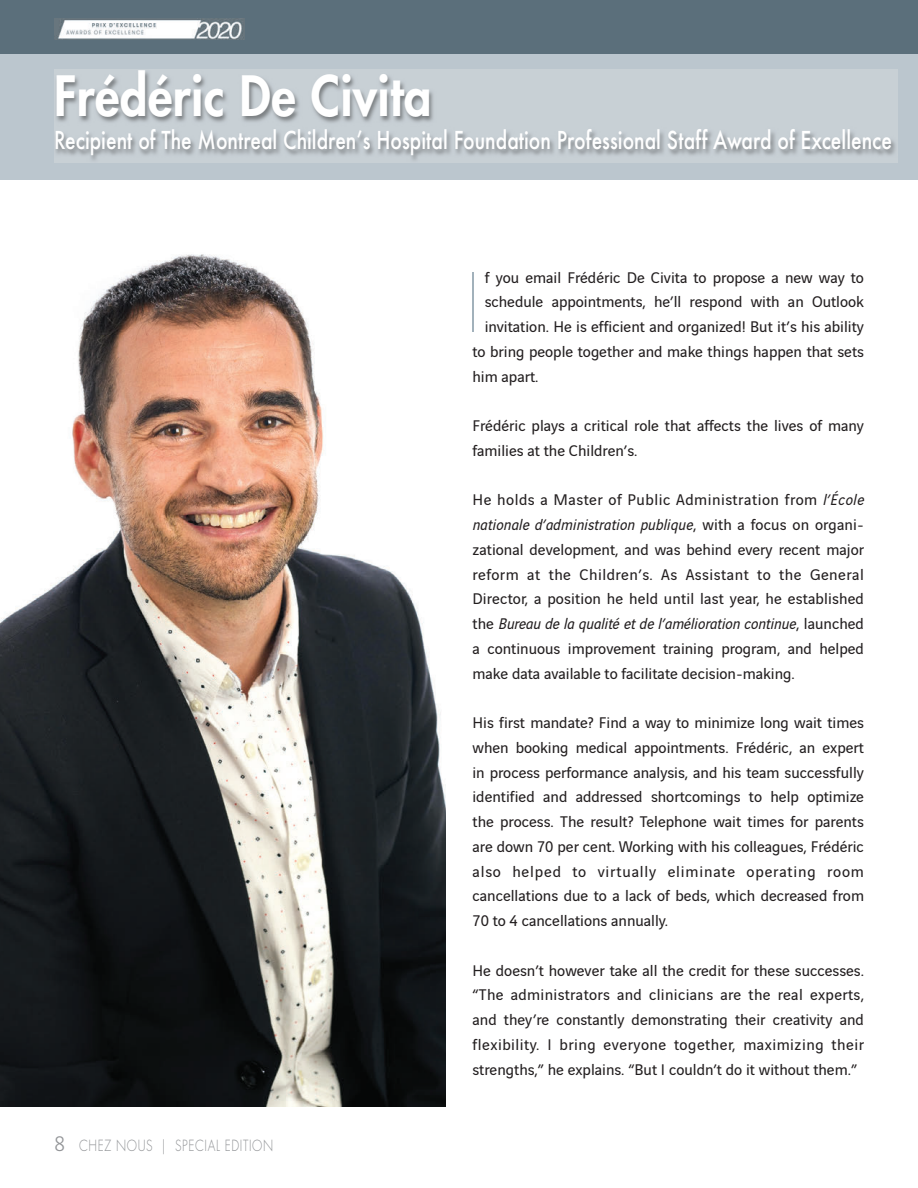
<style>
.page{position:relative;width:918px;height:1188px;background:#fff}
.page>*{position:absolute;margin:0;border:0;box-sizing:border-box;transform-origin:0 0}
.t1{font:200 92.4px "Vinci Sans";color:#a2b1bb;scale:.75 1}
.t2{font:800 54px "Futura Std";letter-spacing:.01em;color:#fff;scale:.9 1}
.t3{font:500 24px "Futura";color:#fff;scale:.8 1}
.t4{font:16.5px/24.8px "Vinci Sans";color:#231f20;text-align:justify}
.t5{font:300 15px "Futura Std";letter-spacing:.05em;color:#939598;scale:.8 1}
.s1{font-family:"Vinci Serif";font-size:22.5px}
.s2{font-style:italic}
</style>
<div class="page">
<img style="left:0;top:254px;width:446px;height:853px">
<div style="left:0;top:0;width:918px;height:54px;background:#5b6f7b"></div>
<div style="left:0;top:54px;width:918px;height:126px;background:#bbc6ce"></div>
<img style="left:54px;top:70px;width:843px;height:92px">
<img style="left:54px;top:18px;width:191px;height:22px">
<h2 class="t2" style="left:54px;top:62px;width:421px">Frédéric De Civita</h2>
<h3 class="t3" style="left:54px;top:124px;width:1049px">Recipient of The Montreal Children’s Hospital Foundation Professional Staff Award of Excellence</h3>
<p class="t5" style="left:54px;top:1137px;width:275px"><span class="s1">8</span> CHEZ NOUS | SPECIAL EDITION</p>
<h1 class="t1" style="left:466px;top:237px;width:22px">I</h1>
<p class="t4" style="left:485px;top:263px;width:381px">f you email Frédéric De Civita to propose a new way to</p>
<p class="t4" style="left:485px;top:288px;width:381px">schedule appointments, he’ll respond with an Outlook</p>
<p class="t4" style="left:485px;top:313px;width:381px">invitation. He is efficient and organized! But it’s his ability</p>
<p class="t4" style="left:473px;top:337px;width:393px">to bring people together and make things happen that sets</p>
<p class="t4" style="left:473px;top:362px;width:68px">him apart.</p>
<p class="t4" style="left:473px;top:412px;width:393px">Frédéric plays a critical role that affects the lives of many families at the Children’s.</p>
<p class="t4" style="left:473px;top:486px;width:393px">He holds a Master of Public Administration from <span class="s2">l’École nationale d’administration publique</span>, with a focus on organi&shy;zational development, and was behind every recent major reform at the Children’s. As Assistant to the General Director, a position he held until last year, he established the <span class="s2">Bureau de la qualité et de l’amélioration continue</span>, launched a continuous improvement training program, and helped make data available to facilitate decision-making.</p>
<p class="t4" style="left:473px;top:709px;width:393px">His first mandate? Find a way to minimize long wait times when booking medical appointments. Frédéric, an expert in process performance analysis, and his team successfully identified and addressed shortcomings to help optimize the process. The result? Telephone wait times for parents are down 70 per cent. Working with his colleagues, Frédéric also helped to virtually eliminate operating room cancellations due to a lack of beds, which decreased from 70 to 4 cancellations annually.</p>
<p class="t4" style="left:473px;top:956px;width:393px">He doesn’t however take all the credit for these successes. “The administrators and clinicians are the real experts, and they’re constantly demonstrating their creativity and flexibility. I bring everyone together, maximizing their strengths,” he explains. “But I couldn’t do it without them.”</p>
</div>
